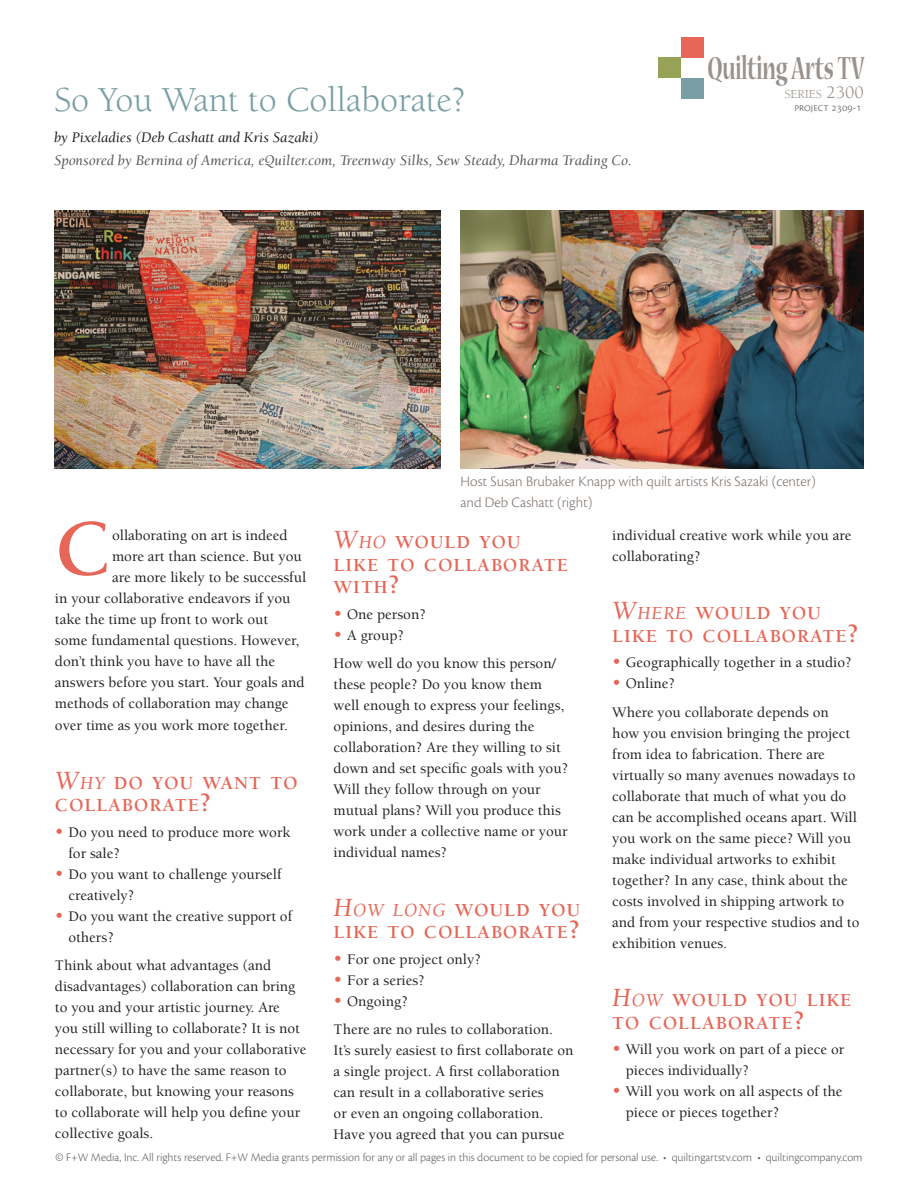
<style>
.page{position:relative;width:918px;height:1188px;background:#fff}
.page>*{position:absolute;margin:0;border:0;box-sizing:border-box;transform-origin:0 0}
.t1{font:700 81.15px "Berkeley Std";color:#e66657}
.t2{font:36px "Berkeley Std";color:#799fa4}
.t3{font:700 expanded 35.4px "Nueva Std";color:#99918b;scale:.5 1}
.t4{font:700 18.9px/22.5px "Berkeley Std";letter-spacing:.055em;color:#e66657}
.t5{font:500 15px/21px "Berkeley Std";color:#231f20}
.t6{font:italic 15px "Berkeley Std";color:#58595b}
.t7{font:300 15px/21px "Cronos Pro";letter-spacing:-.005em;color:#7a6f69}
.t8{font:italic 15px "Berkeley Std";color:#231f20}
.t9{font:12.6px "Berkeley Std";color:#99918b}
.t10{font:300 12px "Cronos Pro";color:#58595b}
.s1{font-size:18px}
.s2{font-weight:400;font-style:italic;font-size:27px}
.s3{font-weight:400;font-style:italic}
.s4{font-size:27px}
.s5{font-size:18px;color:#e66657}
</style>
<div class="page">
<img style="left:461px;top:211px;width:403px;height:258px">
<img style="left:55px;top:211px;width:386px;height:258px">
<div style="left:681px;top:38px;width:23px;height:20px;background:#e66657"></div>
<div style="left:658px;top:58px;width:23px;height:20px;background:#97a257"></div>
<div style="left:681px;top:78px;width:23px;height:20px;background:#799fa4"></div>
<h2 class="t2" style="left:54px;top:80px;width:413px">So You Want to Collaborate?</h2>
<p class="t8" style="left:54px;top:130px;width:267px">by Pixeladies (Deb Cashatt and Kris Sazaki)</p>
<p class="t6" style="left:54px;top:152px;width:580px">Sponsored by Bernina of America, eQuilter.com, Treenway Silks, Sew Steady, Dharma Trading Co.</p>
<h3 class="t3" style="left:707px;top:51px;width:316px">Quilting Arts TV</h3>
<p class="t10" style="left:795px;top:100px;width:69px">project 2309-1</p>
<p class="t9" style="left:785px;top:87px;width:81px">SERIES <span class="s1">2300</span></p>
<h1 class="t1" style="left:55px;top:506px;width:59px">C</h1>
<p class="t5" style="left:112px;top:525px;width:177px">ollaborating on art is indeed</p>
<p class="t5" style="left:112px;top:546px;width:191px">more art than science. But you</p>
<p class="t5" style="left:112px;top:567px;width:196px">are more likely to be successful</p>
<p class="t5" style="left:55px;top:588px;width:237px">in your collaborative endeavors if you</p>
<p class="t5" style="left:55px;top:609px;width:215px">take the time up front to work out</p>
<p class="t5" style="left:55px;top:630px;width:246px">some fundamental questions. However,</p>
<p class="t5" style="left:55px;top:651px;width:222px">don’t think you have to have all the</p>
<p class="t5" style="left:55px;top:672px;width:251px">answers before you start. Your goals and</p>
<p class="t5" style="left:55px;top:693px;width:235px">methods of collaboration may change</p>
<p class="t5" style="left:55px;top:715px;width:234px">over time as you work more together.</p>
<p class="t4" style="left:55px;top:772px;width:244px"><span class="s2">W</span><span class="s3">HY</span> DO YOU WANT TO<br>COLLABORATE<span class="s4">?</span></p>
<p class="t5" style="left:68px;top:822px;width:224px;text-indent:-14px"><span class="s5">•</span> Do you need to produce more work for sale?</p>
<p class="t5" style="left:68px;top:864px;width:215px;text-indent:-14px"><span class="s5">•</span> Do you want to challenge yourself creatively?</p>
<p class="t5" style="left:68px;top:906px;width:225px;text-indent:-14px"><span class="s5">•</span> Do you want the creative support of others?</p>
<p class="t5" style="left:55px;top:955px;width:253px">Think about what advantages (and disadvantages) collaboration can bring to you and your artistic journey. Are you still willing to collaborate? It is not necessary for you and your collaborative partner(s) to have the same reason to collaborate, but knowing your reasons to collaborate will help you define your collective goals.</p>
<p class="t7" style="left:461px;top:471px;width:357px">Host Susan Brubaker Knapp with quilt artists Kris Sazaki (center) and Deb Cashatt (right)</p>
<p class="t4" style="left:334px;top:531px;width:236px"><span class="s2">W</span><span class="s3">HO</span> WOULD YOU<br>LIKE TO COLLABORATE<br>WITH<span class="s4">?</span></p>
<p class="t5" style="left:334px;top:604px;width:94px"><span class="s5">•</span> One person?</p>
<p class="t5" style="left:334px;top:621px;width:224px;line-height:28.5px"><span class="s5">•</span> A group?<br>How well do you know this person/</p>
<p class="t5" style="left:334px;top:674px;width:236px">these people? Do you know them well enough to express your feelings, opinions, and desires during the collaboration? Are they willing to sit down and set specific goals with you?<br>Will they follow through on your mutual plans? Will you produce this work under a collective name or your individual names?</p>
<p class="t4" style="left:334px;top:899px;width:248px"><span class="s2">H</span><span class="s3">OW LONG</span> WOULD YOU<br>LIKE TO COLLABORATE<span class="s4">?</span></p>
<p class="t5" style="left:334px;top:949px;width:149px"><span class="s5">•</span> For one project only?</p>
<p class="t5" style="left:334px;top:970px;width:93px"><span class="s5">•</span> For a series?</p>
<p class="t5" style="left:334px;top:987px;width:221px;line-height:28.5px"><span class="s5">•</span> Ongoing?<br>There are no rules to collaboration.</p>
<p class="t5" style="left:334px;top:1040px;width:241px">It’s surely easiest to first collaborate on a single project. A first collaboration can result in a collaborative series<br>or even an ongoing collaboration.<br>Have you agreed that you can pursue</p>
<p class="t5" style="left:612px;top:525px;width:241px">individual creative work while you are collaborating?</p>
<p class="t4" style="left:612px;top:602px;width:248px"><span class="s2">W</span><span class="s3">HERE</span> WOULD YOU<br>LIKE TO COLLABORATE<span class="s4">?</span></p>
<p class="t5" style="left:612px;top:652px;width:241px"><span class="s5">•</span> Geographically together in a studio?</p>
<p class="t5" style="left:612px;top:670px;width:218px;line-height:28.5px"><span class="s5">•</span> Online?<br>Where you collaborate depends on</p>
<p class="t5" style="left:612px;top:723px;width:249px">how you envision bringing the project from idea to fabrication. There are virtually so many avenues nowadays to collaborate that much of what you do can be accomplished oceans apart. Will you work on the same piece? Will you make individual artworks to exhibit together? In any case, think about the costs involved in shipping artwork to and from your respective studios and to exhibition venues.</p>
<p class="t4" style="left:612px;top:989px;width:241px"><span class="s2">H</span><span class="s3">OW</span> WOULD YOU LIKE<br>TO COLLABORATE<span class="s4">?</span></p>
<p class="t5" style="left:626px;top:1039px;width:220px;text-indent:-14px"><span class="s5">•</span> Will you work on part of a piece or pieces individually?</p>
<p class="t5" style="left:626px;top:1081px;width:218px;text-indent:-14px"><span class="s5">•</span> Will you work on all aspects of the piece or pieces together?</p>
<p class="t10" style="left:55px;top:1150px;width:809px">© F+W Media, Inc. All rights reserved. F+W Media grants permission for any or all pages in this document to be copied for personal use. • quiltingartstv.com • quiltingcompany.com</p>
</div>
